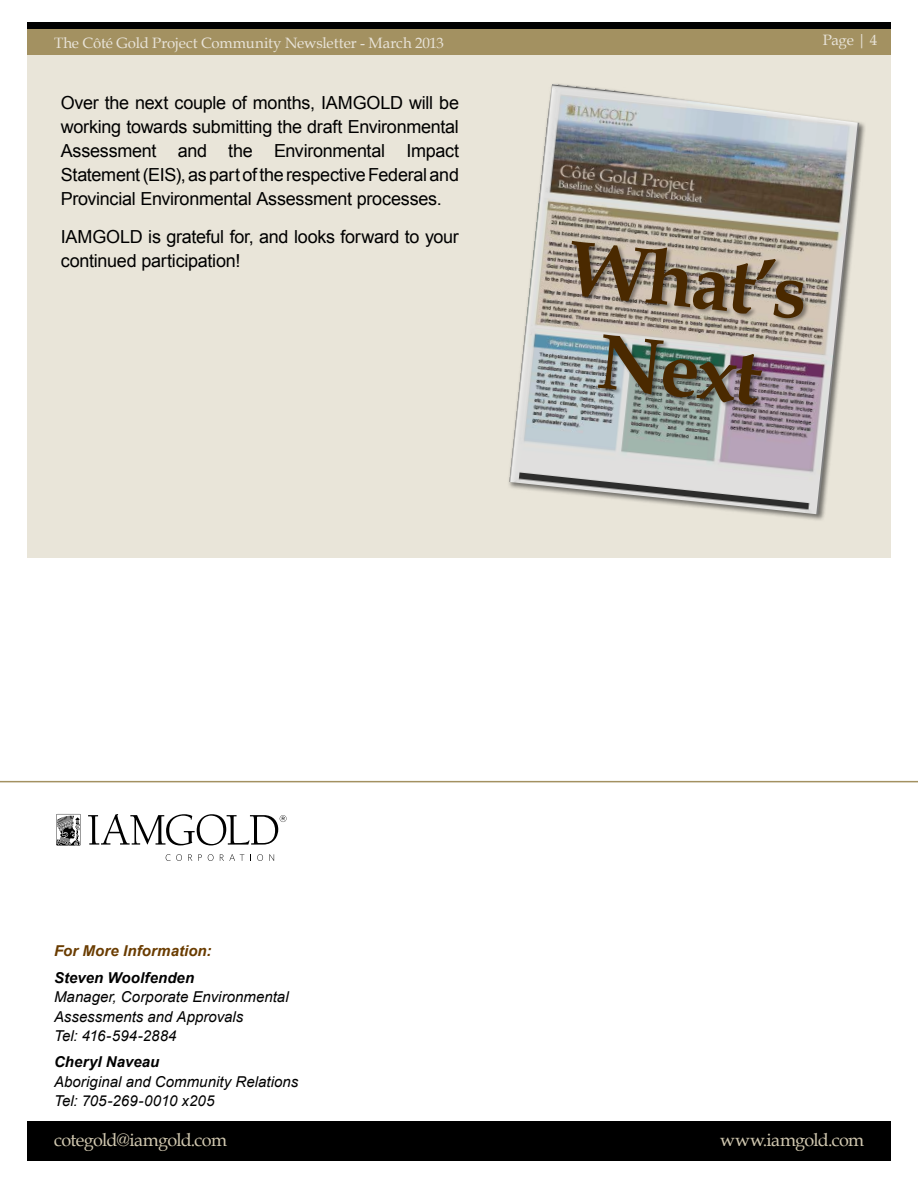
<style>
.page{position:relative;width:918px;height:1188px;background:#fff}
.page>*{position:absolute;margin:0;border:0;box-sizing:border-box;transform-origin:0 0}
.t1{font:700 78.45px/89.7px "Book Antiqua";color:#4a2900;text-align:center}
.t2{font:18px/24px "Arial";letter-spacing:-.015em;color:#000;text-align:justify}
.t3{font:18px "Book Antiqua";letter-spacing:-.04em;color:#d1c8b0}
.t4{font:italic 15px/19.5px "Arial";letter-spacing:.005em;color:#000}
.t5{font:15px "Book Antiqua";letter-spacing:-.01em;color:#e8e3d8}
.t6{font:italic 700 15px "Arial";letter-spacing:.01em;color:#000}
.t7{font:italic 700 15px "Arial";letter-spacing:.01em;color:#6a3c00}
</style>
<div class="page">
<div style="left:27px;top:1121px;width:864px;height:40px;background:#000"></div>
<div style="left:27px;top:22px;width:864px;height:34px;background:#a39161"></div>
<div style="left:27px;top:22px;width:864px;height:7px;background:#000"></div>
<div style="left:27px;top:56px;width:864px;height:502px;background:#e9e5d9"></div>
<hr style="left:0;top:781px;width:918px;height:1px;background:#a39161">
<div style="left:508px;top:83px;width:358px;height:439px;background:#000;opacity:.52"></div>
<img style="left:509px;top:84px;width:350px;height:430px">
<div style="left:571px;top:240px;width:239px;height:171px;background:#000;opacity:.4"></div>
<svg style="left:56px;top:814px;width:25px;height:31px"></svg>
<svg style="left:166px;top:854px;width:16px;height:7px"></svg>
<svg style="left:188px;top:854px;width:4px;height:7px"></svg>
<svg style="left:198px;top:854px;width:4px;height:7px"></svg>
<svg style="left:208px;top:854px;width:6px;height:7px"></svg>
<svg style="left:220px;top:854px;width:24px;height:7px"></svg>
<svg style="left:257px;top:854px;width:6px;height:7px"></svg>
<svg style="left:269px;top:854px;width:5px;height:7px"></svg>
<svg style="left:88px;top:814px;width:199px;height:31px"></svg>
<p class="t5" style="left:54px;top:32px;width:392px">The Côté Gold Project Community Newsletter - March 2013</p>
<p class="t2" style="left:61px;top:91px;width:400px">Over the next couple of months, IAMGOLD will be working towards submitting the draft Environmental Assessment and the Environmental Impact Statement (EIS), as part of the respective Federal and Provincial Environmental Assessment processes.</p>
<p class="t2" style="left:61px;top:224px;width:400px">IAMGOLD is grateful for, and looks forward to your continued participation!</p>
<p class="t5" style="left:823px;top:30px;width:56px">Page | 4</p>
<h1 class="t1" style="left:575px;top:223px;width:240px;rotate:6deg">What’s<br>Next</h1>
<p class="t7" style="left:54px;top:941px;width:159px">For More Information:</p>
<p class="t6" style="left:54px;top:967px;width:142px">Steven Woolfenden</p>
<p class="t4" style="left:54px;top:987px;width:236px">Manager, Corporate Environmental<br>Assessments and Approvals<br>Tel: 416-594-2884</p>
<p class="t6" style="left:54px;top:1052px;width:107px">Cheryl Naveau</p>
<p class="t4" style="left:54px;top:1072px;width:246px">Aboriginal and Community Relations<br>Tel: 705-269-0010 x205</p>
<p class="t3" style="left:54px;top:1127px;width:174px">cotegold@iamgold.com</p>
<p class="t3" style="left:720px;top:1127px;width:145px">www.iamgold.com</p>
</div>
